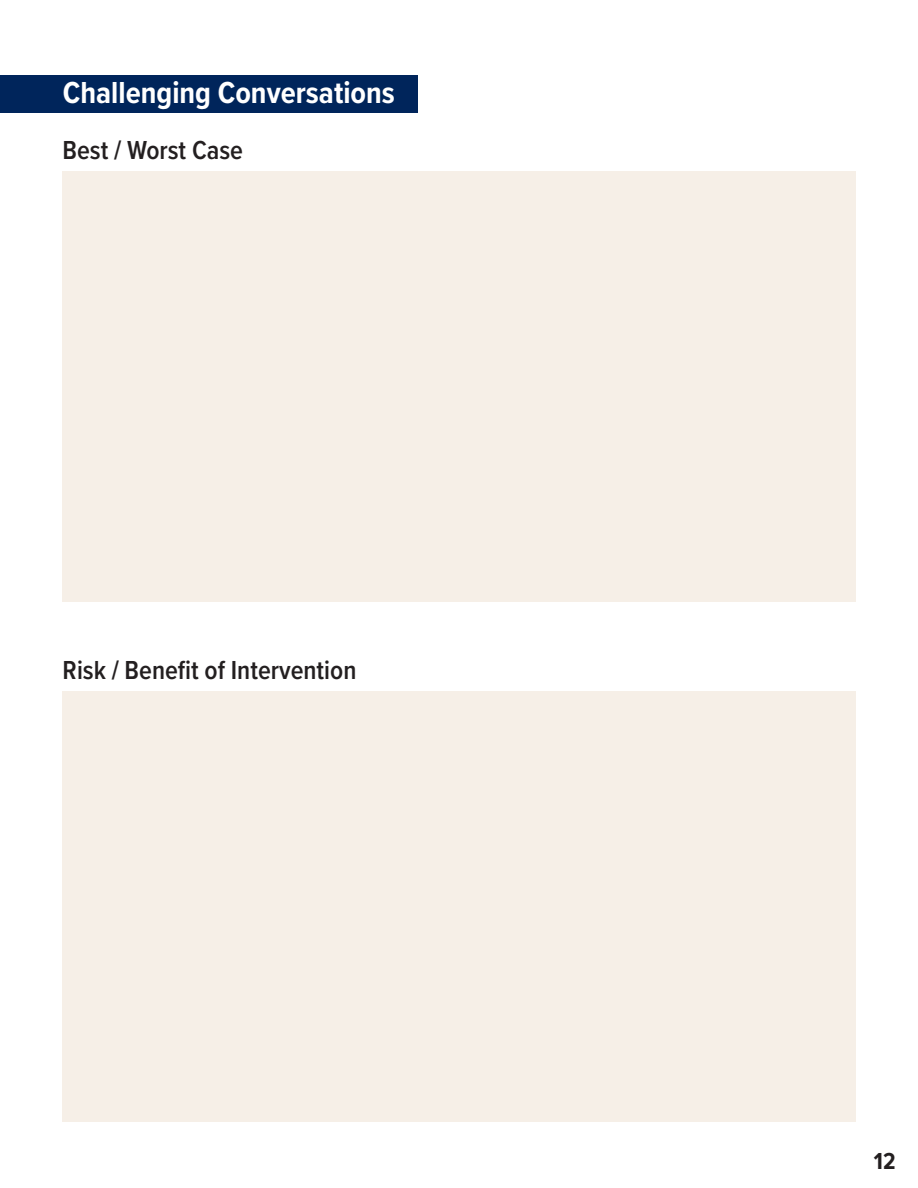
<style>
.page{position:relative;width:918px;height:1188px;background:#fff}
.page>*{position:absolute;margin:0;border:0;box-sizing:border-box;transform-origin:0 0}
.t1{font:700 31.5px "Proxima Nova Cond";color:#fff}
.t2{font:600 27px "Proxima Nova Cond";color:#231f20}
.t3{font:700 24px "Proxima Nova Cond";color:#231f20}
</style>
<div class="page">
<div style="left:63px;top:171px;width:793px;height:431px;background:#f6efe7"></div>
<div style="left:63px;top:691px;width:793px;height:431px;background:#f6efe7"></div>
<div style="left:0;top:75px;width:418px;height:37px;background:#00255b"></div>
<p class="t1" style="left:63px;top:69px;width:334px">Challenging Conversations</p>
<p class="t2" style="left:63px;top:130px;width:182px">Best / Worst Case</p>
<p class="t2" style="left:63px;top:650px;width:295px">Risk / Benefit of Intervention</p>
<p class="t3" style="left:874px;top:1143px;width:23px">12</p>
</div>
